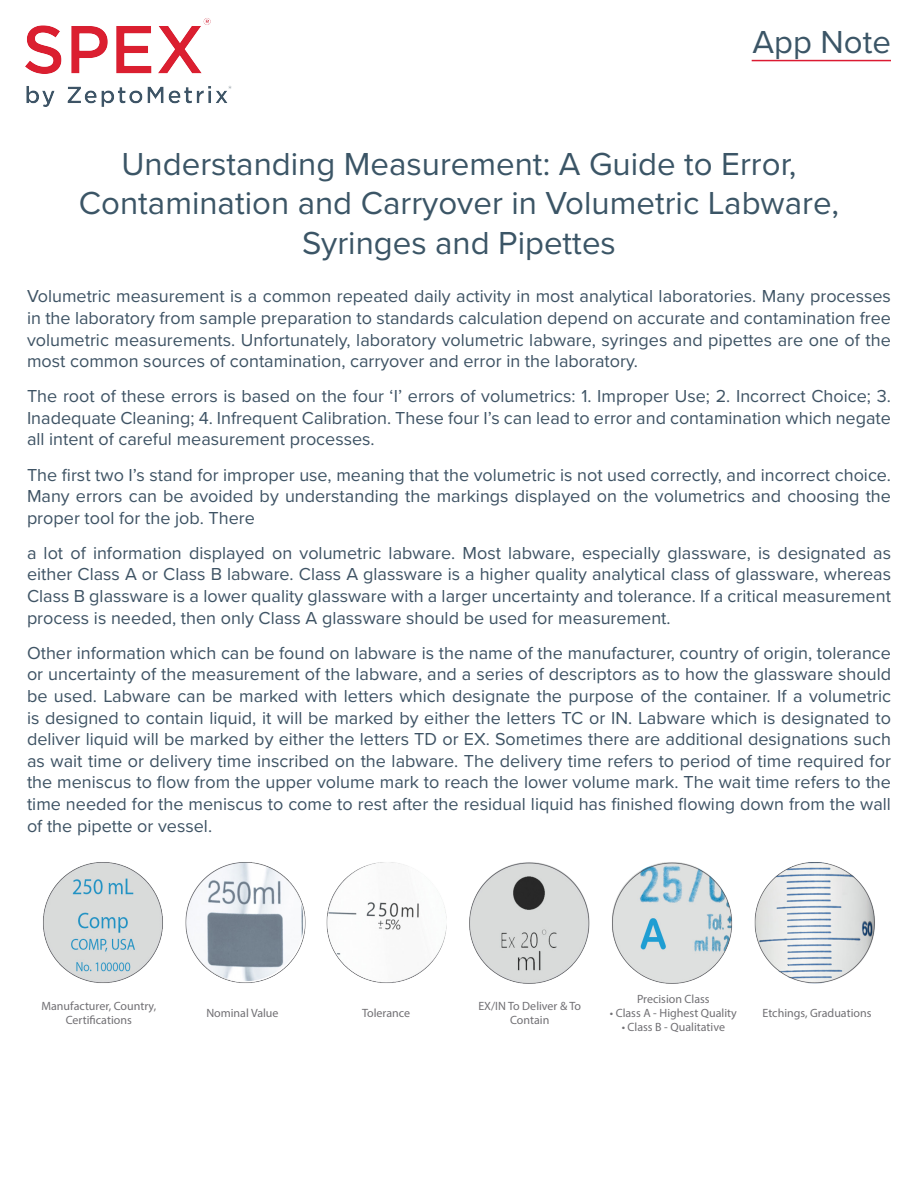
<style>
.page{position:relative;width:918px;height:1188px;background:#fff}
.page>*{position:absolute;margin:0;border:0;box-sizing:border-box;transform-origin:0 0}
.t1{font:33px/39.6px "Proxima Nova";color:#3b5566;text-align:center}
.t2{font:18px/21.6px "Proxima Nova";color:#3e5364;text-align:justify}
.t3{font:12px/14.4px "Myriad Pro";color:#717074;text-align:center}
</style>
<div class="page">
<hr style="left:752px;top:60px;width:139px;height:1px;background:#dc1a32">
<img style="left:43px;top:862px;width:832px;height:122px">
<img style="left:25px;top:18px;width:207px;height:89px">
<h1 class="t1" style="left:752px;top:21px;width:140px">App Note</h1>
<p class="t1" style="left:79px;top:142px;width:762px">Understanding Measurement: A Guide to Error,<br>Contamination and Carryover in Volumetric Labware,<br>Syringes and Pipettes</p>
<p class="t2" style="left:27px;top:285px;width:866px">Volumetric measurement is a common repeated daily activity in most analytical laboratories. Many processes in the laboratory from sample preparation to standards calculation depend on accurate and contamination free volumetric measurements. Unfortunately, laboratory volumetric labware, syringes and pipettes are one of the most common sources of contamination, carryover and error in the laboratory.</p>
<p class="t2" style="left:27px;top:385px;width:866px">The root of these errors is based on the four ‘I’ errors of volumetrics: 1. Improper Use; 2. Incorrect Choice; 3.<br>Inadequate Cleaning; 4. Infrequent Calibration. These four I’s can lead to error and contamination which negate all intent of careful measurement processes.</p>
<p class="t2" style="left:27px;top:463px;width:866px">The first two I’s stand for improper use, meaning that the volumetric is not used correctly, and incorrect choice.<br>Many errors can be avoided by understanding the markings displayed on the volumetrics and choosing the proper tool for the job. There</p>
<p class="t2" style="left:27px;top:541px;width:866px">a lot of information displayed on volumetric labware. Most labware, especially glassware, is designated as either Class A or Class B labware. Class A glassware is a higher quality analytical class of glassware, whereas Class B glassware is a lower quality glassware with a larger uncertainty and tolerance. If a critical measurement process is needed, then only Class A glassware should be used for measurement.</p>
<p class="t2" style="left:27px;top:641px;width:866px">Other information which can be found on labware is the name of the manufacturer, country of origin, tolerance or uncertainty of the measurement of the labware, and a series of descriptors as to how the glassware should be used. Labware can be marked with letters which designate the purpose of the container. If a volumetric is designed to contain liquid, it will be marked by either the letters TC or IN. Labware which is designated to deliver liquid will be marked by either the letters TD or EX. Sometimes there are additional designations such as wait time or delivery time inscribed on the labware. The delivery time refers to period of time required for the meniscus to flow from the upper volume mark to reach the lower volume mark. The wait time refers to the time needed for the meniscus to come to rest after the residual liquid has finished flowing down from the wall of the pipette or vessel.</p>
<p class="t3" style="left:41px;top:998px;width:116px">Manufacturer, Country,<br>Certifications</p>
<p class="t3" style="left:206px;top:1006px;width:74px">Nominal Value</p>
<p class="t3" style="left:362px;top:1006px;width:50px">Tolerance</p>
<p class="t3" style="left:478px;top:998px;width:104px">EX/IN To Deliver &amp; To<br>Contain</p>
<p class="t3" style="left:637px;top:991px;width:74px">Precision Class</p>
<p class="t3" style="left:610px;top:1006px;width:129px">• Class A - Highest Quality</p>
<p class="t3" style="left:622px;top:1020px;width:105px">• Class B - Qualitative</p>
<p class="t3" style="left:763px;top:1006px;width:110px">Etchings, Graduations</p>
</div>
